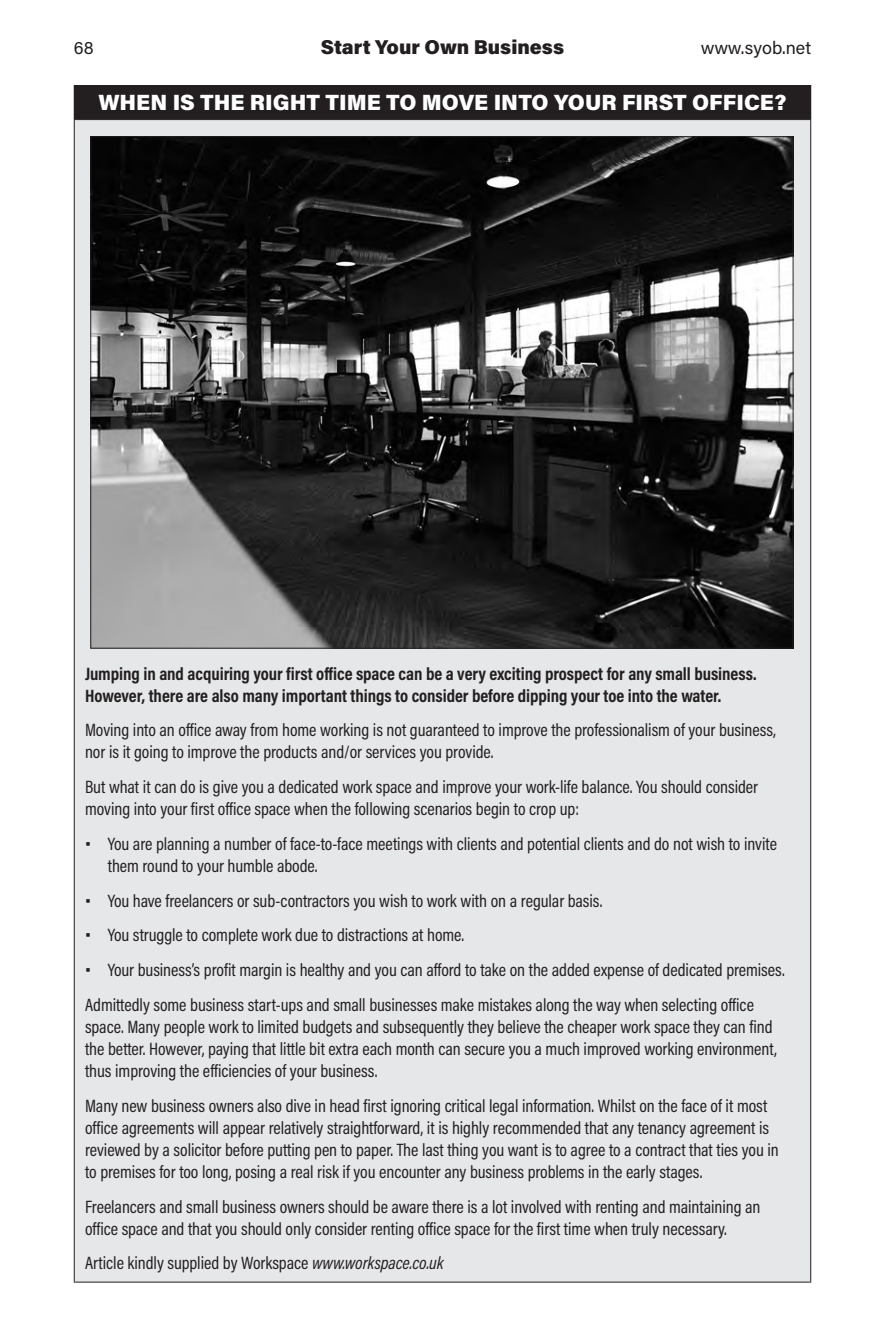
<style>
.page{position:relative;width:885px;height:1327px;background:#fff}
.page>*{position:absolute;margin:0;border:0;box-sizing:border-box;transform-origin:0 0}
._12-header5Box{font:900 22px "Acumin Pro";color:#fff}
.t1{font:900 20px "Acumin Pro";color:#231f20}
._13-textBox13{font:18px/22px "Acumin Pro Cond";letter-spacing:-.005em;color:#231f20}
._13-textBox13-2{font:700 18px/22px "Acumin Pro Cond";letter-spacing:-.005em;color:#231f20}
.t2{font:18px "Acumin Pro";color:#231f20}
.s1{font-size:24px}
.s2{font-style:italic}
</style>
<div class="page">
<div style="left:74px;top:86px;width:736px;height:34px;background:#231f20"></div>
<div style="left:74px;top:120px;width:736px;height:1162px;background:#e6e7e9"></div>
<hr style="left:74px;top:85px;width:737px;height:1px;background:#231f20">
<hr style="left:810px;top:86px;width:1px;height:33px;background:#231f20">
<hr style="left:74px;top:119px;width:737px;height:1px;background:#231f20">
<hr style="left:74px;top:120px;width:1px;height:1161px;background:#231f20">
<hr style="left:810px;top:120px;width:1px;height:1161px;background:#231f20">
<hr style="left:74px;top:1281px;width:737px;height:1px;background:#231f20">
<img style="left:92px;top:138px;width:699px;height:508px">
<p class="t2" style="left:74px;top:36px;width:21px">68</p>
<p class="t1" style="left:321px;top:33px;width:245px">Start Your Own Business</p>
<p class="t2" style="left:700px;top:36px;width:112px">www.syob.net</p>
<p class="_12-header5Box" style="left:98px;top:87px;width:689px">WHEN IS THE RIGHT TIME TO MOVE INTO YOUR FIRST OFFICE?</p>
<p class="_13-textBox13-2" style="left:85px;top:662px;width:673px">Jumping in and acquiring your first office space can be a very exciting prospect for any small business.<br>However, there are also many important things to consider before dipping your toe into the water.</p>
<p class="_13-textBox13" style="left:85px;top:719px;width:692px">Moving into an office away from home working is not guaranteed to improve the professionalism of your business, nor is it going to improve the products and/or services you provide.</p>
<p class="_13-textBox13" style="left:85px;top:775px;width:674px">But what it can do is give you a dedicated work space and improve your work-life balance. You should consider moving into your first office space when the following scenarios begin to crop up:</p>
<p class="_13-textBox13" style="left:108px;top:832px;width:670px;text-indent:-23px"><span class="s1">•</span> You are planning a number of face-to-face meetings with clients and potential clients and do not wish to invite them round to your humble abode.</p>
<p class="_13-textBox13" style="left:85px;top:889px;width:518px"><span class="s1">•</span> You have freelancers or sub-contractors you wish to work with on a regular basis.</p>
<p class="_13-textBox13" style="left:85px;top:924px;width:380px"><span class="s1">•</span> You struggle to complete work due to distractions at home.</p>
<p class="_13-textBox13" style="left:85px;top:958px;width:701px"><span class="s1">•</span> Your business’s profit margin is healthy and you can afford to take on the added expense of dedicated premises.</p>
<p class="_13-textBox13" style="left:85px;top:993px;width:693px">Admittedly some business start-ups and small businesses make mistakes along the way when selecting office space. Many people work to limited budgets and subsequently they believe the cheaper work space they can find the better. However, paying that little bit extra each month can secure you a much improved working environment, thus improving the efficiencies of your business.</p>
<p class="_13-textBox13" style="left:85px;top:1094px;width:695px">Many new business owners also dive in head first ignoring critical legal information. Whilst on the face of it most office agreements will appear relatively straightforward, it is highly recommended that any tenancy agreement is reviewed by a solicitor before putting pen to paper. The last thing you want is to agree to a contract that ties you in to premises for too long, posing a real risk if you encounter any business problems in the early stages.</p>
<p class="_13-textBox13" style="left:85px;top:1195px;width:677px">Freelancers and small business owners should be aware there is a lot involved with renting and maintaining an office space and that you should only consider renting office space for the first time when truly necessary.</p>
<p class="_13-textBox13" style="left:85px;top:1251px;width:360px">Article kindly supplied by Workspace <span class="s2">www.workspace.co.uk</span></p>
</div>
